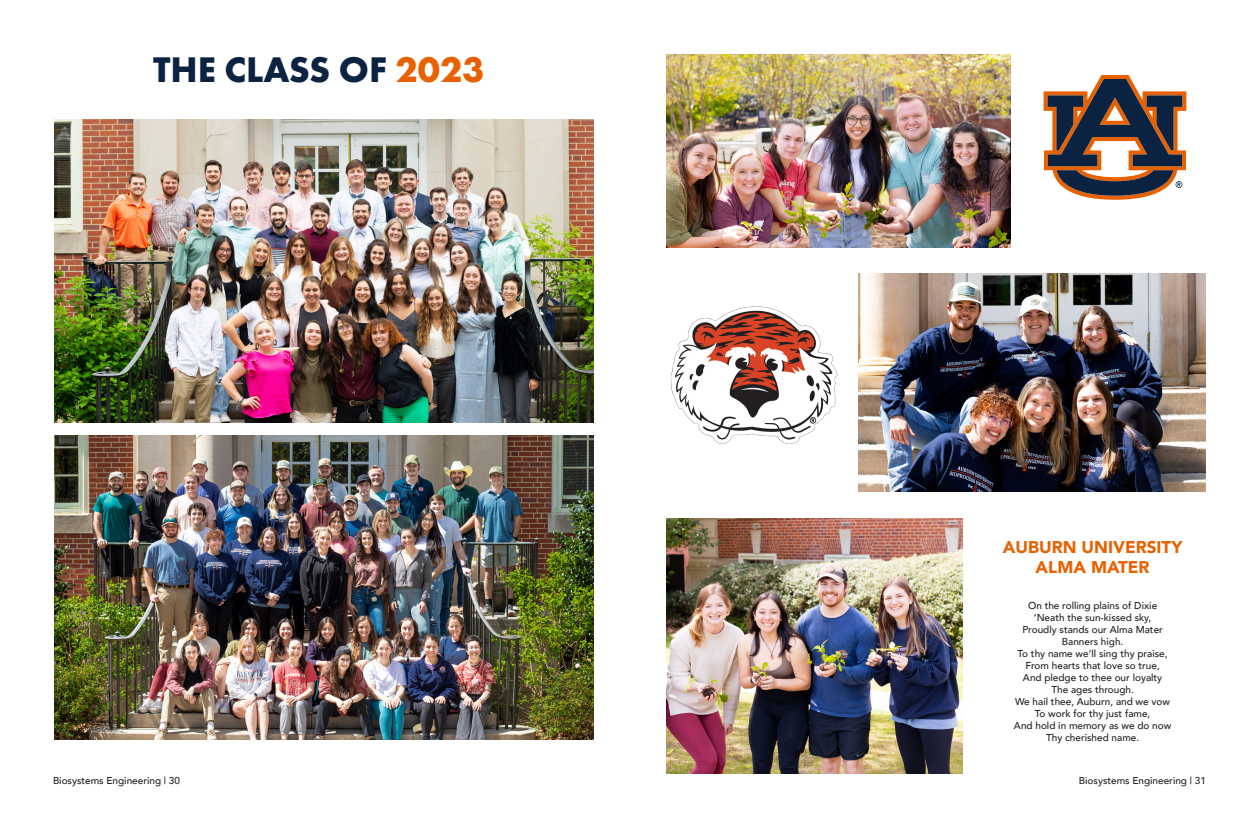
<style>
.page{position:relative;width:1260px;height:828px;background:#fff}
.page>*{position:absolute;margin:0;border:0;box-sizing:border-box;transform-origin:0 0}
.Body{font:700 37px "Futura PT";color:#0b2341}
.Body-2{font:900 17px/20.4px "Avenir";color:#e86100;text-align:center}
.Body-3{font:500 10px "Avenir";color:#231f20}
.s1{color:#e86100}
</style>
<div class="page">
<img style="left:55px;top:120px;width:538px;height:303px">
<img style="left:54px;top:436px;width:539px;height:303px">
<img style="left:858px;top:274px;width:348px;height:218px">
<img style="left:666px;top:54px;width:344px;height:194px">
<img style="left:666px;top:518px;width:297px;height:256px">
<img style="left:670px;top:306px;width:168px;height:138px">
<svg style="left:1044px;top:75px;width:142px;height:125px"></svg>
<p class="Body" style="left:153px;top:46px;width:333px">THE CLASS OF <span class="s1">2023</span></p>
<p class="Body-2" style="left:1003px;top:536px;width:181px">AUBURN UNIVERSITY<br>ALMA MATER</p>
<p class="Body-3" style="left:1028px;top:597px;width:131px">On the rolling plains of Dixie</p>
<p class="Body-3" style="left:1034px;top:609px;width:119px">‘Neath the sun-kissed sky,</p>
<p class="Body-3" style="left:1022px;top:621px;width:142px">Proudly stands our Alma Mater</p>
<p class="Body-3" style="left:1062px;top:633px;width:63px">Banners high.</p>
<p class="Body-3" style="left:1018px;top:645px;width:152px">To thy name we’ll sing thy praise,</p>
<p class="Body-3" style="left:1025px;top:657px;width:136px">From hearts that love so true,</p>
<p class="Body-3" style="left:1023px;top:669px;width:141px">And pledge to thee our loyalty</p>
<p class="Body-3" style="left:1051px;top:681px;width:84px">The ages through.</p>
<p class="Body-3" style="left:1015px;top:693px;width:156px">We hail thee, Auburn, and we vow</p>
<p class="Body-3" style="left:1035px;top:705px;width:117px">To work for thy just fame,</p>
<p class="Body-3" style="left:1014px;top:717px;width:159px">And hold in memory as we do now</p>
<p class="Body-3" style="left:1046px;top:729px;width:95px">Thy cherished name.</p>
<p class="Body-3" style="left:53px;top:772px;width:129px">Biosystems Engineering | 30</p>
<p class="Body-3" style="left:1079px;top:772px;width:129px">Biosystems Engineering | 31</p>
</div>
